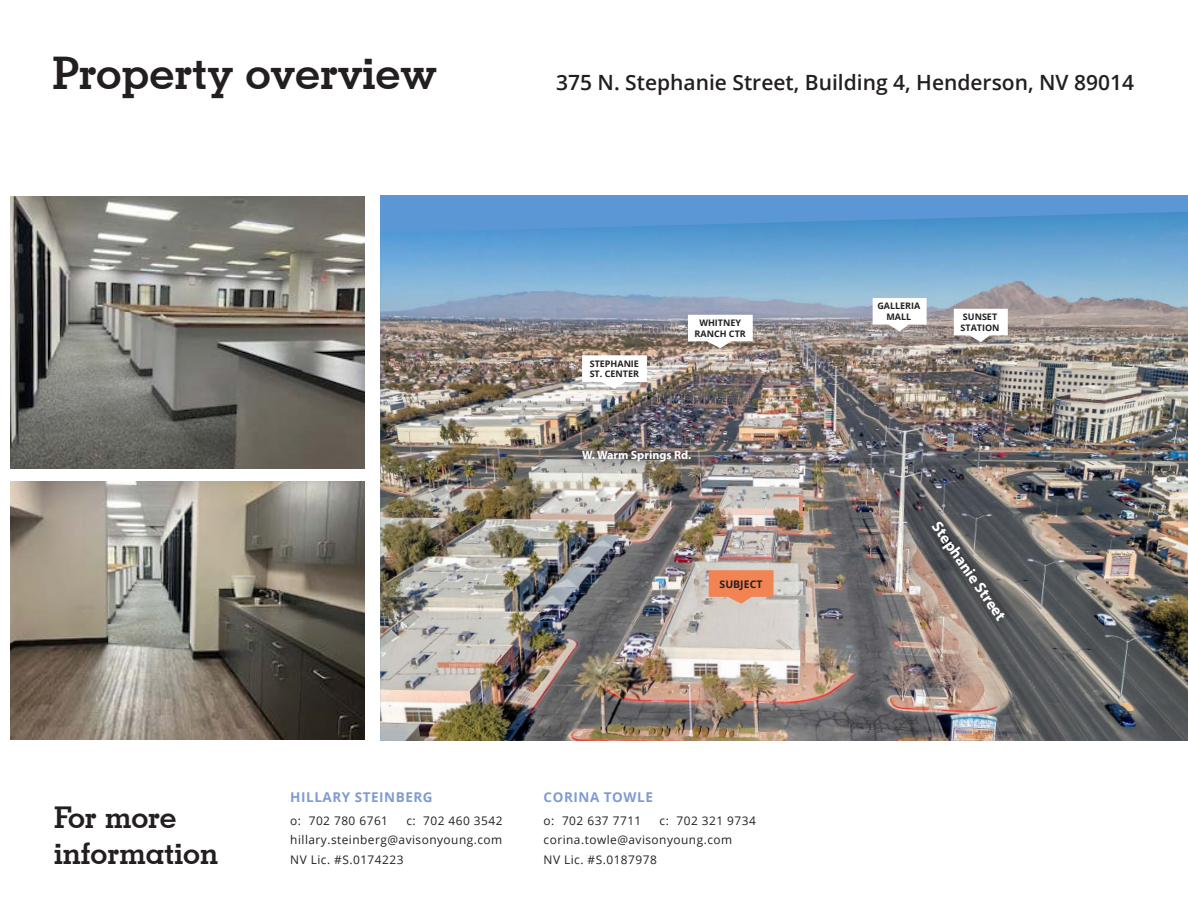
<style>
.page{position:relative;width:1188px;height:918px;background:#fff}
.page>*{position:absolute;margin:0;border:0;box-sizing:border-box;transform-origin:0 0}
.t1{font:700 45px "Geometric Slab 703 BT";color:#231f20}
.t2{font:700 30px/36px "Geometric Slab 703 BT";color:#231f20}
.t3{font:600 21px "Open Sans";color:#231f20}
.t4{font:700 15.75px "Myriad Pro";color:#fff}
.t5{font:700 13.5px "Open Sans";letter-spacing:.04em;color:#7e9cd1}
.t6{font:700 12px "Myriad Pro";color:#fff}
.t7{font:11.85px/19.5px "Open Sans";letter-spacing:.04em;color:#231f20;text-align:justify}
.t8{font:700 10.5px "Open Sans";color:#231f20}
.t9{font:700 9px "Open Sans";color:#231f20}
</style>
<div class="page">
<div style="left:380px;top:195px;width:808px;height:546px;background:#5b97d5"></div>
<img style="left:380px;top:212px;width:808px;height:529px">
<svg style="left:873px;top:298px;width:54px;height:34px;background:#ecebea"></svg>
<svg style="left:954px;top:309px;width:54px;height:33px;background:#eceaea"></svg>
<svg style="left:582px;top:355px;width:65px;height:34px;background:#f4f3f2"></svg>
<svg style="left:709px;top:570px;width:65px;height:34px;background:#eb9168"></svg>
<svg style="left:688px;top:315px;width:65px;height:33px;background:#eae7e4"></svg>
<img style="left:11px;top:197px;width:353px;height:271px">
<img style="left:11px;top:482px;width:353px;height:258px">
<svg style="left:913px;top:504px;width:110px;height:136px;background:#6e6968"></svg>
<div style="left:571px;top:439px;width:131px;height:33px;background:#231f20;opacity:.75"></div>
<p class="t1" style="left:52px;top:46px;width:385px">Property overview</p>
<h3 class="t3" style="left:556px;top:68px;width:579px">375 N. Stephanie Street, Building 4, Henderson, NV 89014</h3>
<p class="t9" style="left:590px;top:357px;width:51px">STEPHANIE</p>
<p class="t9" style="left:590px;top:368px;width:51px">ST. CENTER</p>
<p class="t9" style="left:699px;top:317px;width:43px">WHITNEY</p>
<p class="t9" style="left:695px;top:327px;width:53px">RANCH CTR</p>
<p class="t6" style="left:582px;top:447px;width:111px">W. Warm Springs Rd.</p>
<p class="t8" style="left:720px;top:577px;width:44px">SUBJECT</p>
<h2 class="t2" style="left:54px;top:799px;width:166px">For more information</h2>
<p class="t5" style="left:290px;top:787px;width:144px">HILLARY STEINBERG</p>
<p class="t7" style="left:290px;top:810px;width:99px">o: 702 780 6761</p>
<p class="t7" style="left:290px;top:810px;width:214px;text-indent:116px">c: 702 460 3542 hillary.steinberg@avisonyoung.com NV Lic. #S.0174223</p>
<p class="t5" style="left:544px;top:787px;width:111px">CORINA TOWLE</p>
<p class="t7" style="left:544px;top:810px;width:99px">o: 702 637 7711</p>
<p class="t7" style="left:544px;top:810px;width:214px;text-align:left;text-indent:116px">c: 702 321 9734 corina.towle@avisonyoung.com<br>NV Lic. #S.0187978</p>
<p class="t9" style="left:877px;top:300px;width:45px">GALLERIA</p>
<p class="t9" style="left:886px;top:311px;width:26px">MALL</p>
<p class="t9" style="left:963px;top:311px;width:36px">SUNSET</p>
<p class="t9" style="left:961px;top:321px;width:41px">STATION</p>
<p class="t4" style="left:944px;top:517px;width:118px;rotate:55deg">Stephanie Street</p>
</div>
